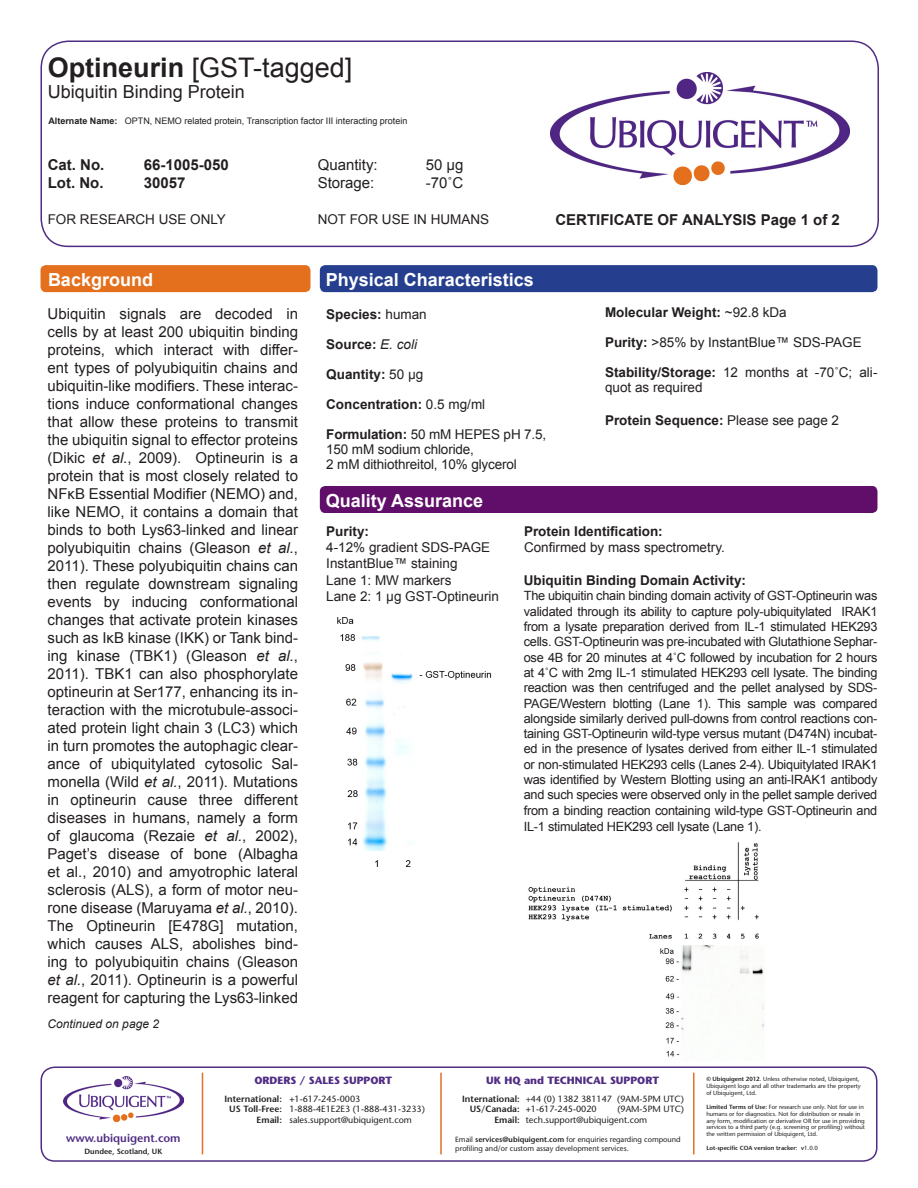
<style>
.page{position:relative;width:918px;height:1188px;background:#fff}
.page>*{position:absolute;margin:0;border:0;box-sizing:border-box;transform-origin:0 0}
.t1{font:27px "Arial";color:#231f20}
.t2{font:700 18px "Arial";color:#fff}
.t3{font:18px "Arial";color:#231f20}
.t4{font:15px/18px "Arial";color:#231f20;text-align:justify}
.t5{font:700 15px "Arial";color:#231f20}
.t6{font:13.5px/15px "Arial";color:#231f20}
.t7{font:700 13.5px "Arial";color:#231f20}
.t8{font:12.75px/15.3px "Arial";letter-spacing:-.02em;color:#231f20;text-align:justify}
.t9{font:italic 12px "Arial";color:#231f20}
.t10{font:600 11.4px "Stone Sans";color:#502d84}
.t11{font:700 10.5px "Stone Sans";color:#502d84}
.t12{font:9px/10.8px "Stone Sans";color:#231f20}
.t13{font:9px "Arial";color:#231f20}
.t14{font:600 9px "Stone Sans";color:#231f20}
.t15{font:7.5px/9px "Stone Sans";color:#231f20}
.t16{font:600 7.5px "Stone Sans";color:#231f20}
.t17{font:6px/6.9px "Stone Sans";color:#231f20}
.t18{font:600 6px "Stone Sans";color:#231f20}
.s1{font-weight:700}
.s2{font-style:italic}
.s3{font-weight:400}
.s4{font-weight:400;font-style:italic}
.s5{font-weight:600}
</style>
<div class="page">
<div style="left:40px;top:40px;width:839px;height:207px;border:2px solid #502d84;border-radius:27px"></div>
<img style="left:550px;top:73px;width:299px;height:112px">
<div style="left:40px;top:1066px;width:838px;height:96px;border:2px solid #502d84;border-radius:14px"></div>
<hr style="left:202px;top:1073px;width:1px;height:81px;background:#e37024">
<hr style="left:440px;top:1073px;width:2px;height:81px;background:#e37024">
<hr style="left:693px;top:1073px;width:1px;height:81px;background:#e37024">
<img style="left:64px;top:1077px;width:120px;height:44px">
<img style="left:337px;top:617px;width:155px;height:250px">
<div style="left:41px;top:265px;width:269px;height:27px;background:#e4701e;border-radius:5px"></div>
<div style="left:320px;top:265px;width:557px;height:27px;background:#253f8e;border-radius:5px"></div>
<div style="left:320px;top:486px;width:557px;height:27px;background:#600e69;border-radius:5px"></div>
<img style="left:528px;top:842px;width:236px;height:215px">
<p class="t1" style="left:48px;top:49px;width:306px"><span class="s1">Optineurin</span> [GST-tagged]</p>
<p class="t3" style="left:48px;top:80px;width:199px">Ubiquitin Binding Protein</p>
<p class="t13" style="left:48px;top:115px;width:361px"><span class="s1">Alternate Name:</span> OPTN, NEMO related protein, Transcription factor III interacting protein</p>
<p class="t5" style="left:48px;top:155px;width:58px">Cat. No.</p>
<p class="t5" style="left:144px;top:155px;width:87px">66-1005-050</p>
<p class="t4" style="left:318px;top:156px;width:62px">Quantity:</p>
<p class="t4" style="left:426px;top:156px;width:39px">50 µg</p>
<p class="t5" style="left:48px;top:173px;width:57px">Lot. No.</p>
<p class="t5" style="left:144px;top:173px;width:43px">30057</p>
<p class="t4" style="left:318px;top:174px;width:58px">Storage:</p>
<p class="t4" style="left:426px;top:174px;width:39px">-70˚C</p>
<p class="t6" style="left:48px;top:212px;width:180px">FOR RESEARCH USE ONLY</p>
<p class="t6" style="left:318px;top:212px;width:173px">NOT FOR USE IN HUMANS</p>
<p class="t2" style="left:48px;top:268px;width:107px">Background</p>
<p class="t2" style="left:326px;top:268px;width:210px">Physical Characteristics</p>
<p class="t5" style="left:555px;top:209px;width:286px">CERTIFICATE OF ANALYSIS Page 1 of 2</p>
<p class="t4" style="left:48px;top:305px;width:252px">Ubiquitin signals are decoded in cells by at least 200 ubiquitin binding proteins, which interact with differ&shy;ent types of polyubiquitin chains and ubiquitin-like modifiers. These interac&shy;tions induce conformational changes that allow these proteins to transmit the ubiquitin signal to effector proteins (Dikic <span class="s2">et al.</span>, 2009). Optineurin is a protein that is most closely related to NFκB Essential Modifier (NEMO) and, like NEMO, it contains a domain that binds to both Lys63-linked and linear polyubiquitin chains (Gleason <span class="s2">et al.</span>, 2011). These polyubiquitin chains can then regulate downstream signaling events by inducing conformational changes that activate protein kinases such as IκB kinase (IKK) or Tank bind&shy;ing kinase (TBK1) (Gleason <span class="s2">et al.</span>, 2011). TBK1 can also phosphorylate optineurin at Ser177, enhancing its in&shy;teraction with the microtubule-associ&shy;ated protein light chain 3 (LC3) which in turn promotes the autophagic clear&shy;ance of ubiquitylated cytosolic Sal&shy;monella (Wild <span class="s2">et al.</span>, 2011). Mutations in optineurin cause three different diseases in humans, namely a form of glaucoma (Rezaie <span class="s2">et al.</span>, 2002), Paget’s disease of bone (Albagha et al., 2010) and amyotrophic lateral sclerosis (ALS), a form of motor neu&shy;rone disease (Maruyama <span class="s2">et al.</span>, 2010).<br>The Optineurin [E478G] mutation, which causes ALS, abolishes bind&shy;ing to polyubiquitin chains (Gleason <span class="s2">et al.</span>, 2011). Optineurin is a powerful reagent for capturing the Lys63-linked</p>
<p class="t9" style="left:48px;top:1016px;width:113px">Continued on page 2</p>
<p class="t7" style="left:326px;top:305px;width:102px">Species: <span class="s3">human</span></p>
<p class="t7" style="left:326px;top:335px;width:92px">Source: <span class="s4">E. coli</span></p>
<p class="t7" style="left:326px;top:365px;width:99px">Quantity: <span class="s3">50 μg</span></p>
<p class="t7" style="left:326px;top:395px;width:161px">Concentration: <span class="s3">0.5 mg/ml</span></p>
<p class="t6" style="left:326px;top:427px;width:222px"><span class="s1">Formulation:</span> 50 mM HEPES pH 7.5,<br>150 mM sodium chloride,<br>2 mM dithiothreitol, 10% glycerol</p>
<p class="t2" style="left:326px;top:489px;width:159px">Quality Assurance</p>
<p class="t7" style="left:605px;top:304px;width:183px">Molecular Weight: <span class="s3">~92.8 kDa</span></p>
<p class="t6" style="left:605px;top:335px;width:258px"><span class="s1">Purity:</span> &gt;85% by InstantBlue™ SDS-PAGE</p>
<p class="t6" style="left:605px;top:365px;width:274px"><span class="s1">Stability/Storage:</span> 12 months at -70˚C; ali&shy;quot as required</p>
<p class="t7" style="left:605px;top:411px;width:236px">Protein Sequence: <span class="s3">Please see page 2</span></p>
<p class="t7" style="left:524px;top:522px;width:140px">Protein Identification:</p>
<p class="t6" style="left:524px;top:540px;width:202px">Confirmed by mass spectrometry.</p>
<p class="t7" style="left:326px;top:522px;width:44px">Purity:</p>
<p class="t6" style="left:326px;top:540px;width:166px">4-12% gradient SDS-PAGE</p>
<p class="t6" style="left:326px;top:556px;width:133px">InstantBlue™ staining</p>
<p class="t6" style="left:326px;top:572px;width:174px;line-height:16.2px">Lane 1: MW markers<br>Lane 2: 1 µg GST-Optineurin</p>
<p class="t7" style="left:524px;top:571px;width:224px">Ubiquitin Binding Domain Activity:</p>
<p class="t8" style="left:524px;top:588px;width:355px">The ubiquitin chain binding domain activity of GST-Optineurin was validated through its ability to capture poly-ubiquitylated IRAK1 from a lysate preparation derived from IL-1 stimulated HEK293 cells. GST-Optineurin was pre-incubated with Glutathione Sephar&shy;ose 4B for 20 minutes at 4˚C followed by incubation for 2 hours at 4˚C with 2mg IL-1 stimulated HEK293 cell lysate. The binding reaction was then centrifuged and the pellet analysed by SDS-PAGE/Western blotting (Lane 1). This sample was compared alongside similarly derived pull-downs from control reactions con&shy;taining GST-Optineurin wild-type versus mutant (D474N) incubat&shy;ed in the presence of lysates derived from either IL-1 stimulated or non-stimulated HEK293 cells (Lanes 2-4). Ubiquitylated IRAK1 was identified by Western Blotting using an anti-IRAK1 antibody and such species were observed only in the pellet sample derived from a binding reaction containing wild-type GST-Optineurin and IL-1 stimulated HEK293 cell lysate (Lane 1).</p>
<p class="t10" style="left:66px;top:1131px;width:116px">www.ubiquigent.com</p>
<p class="t16" style="left:85px;top:1147px;width:79px">Dundee, Scotland, UK</p>
<p class="t11" style="left:254px;top:1074px;width:139px">ORDERS / SALES SUPPORT</p>
<p class="t14" style="left:224px;top:1093px;width:138px">International: +<span class="s3">1-617-245-0003</span></p>
<p class="t12" style="left:229px;top:1104px;width:197px"><span class="s5">US Toll-Free:</span> 1-888-4E1E2E3 (1-888-431-3233)</p>
<p class="t12" style="left:257px;top:1115px;width:157px"><span class="s5">Email:</span> sales.support@ubiquigent.com</p>
<p class="t11" style="left:486px;top:1074px;width:174px">UK HQ and TECHNICAL SUPPORT</p>
<p class="t12" style="left:470px;top:1093px;width:216px;text-indent:-8px"><span class="s5">International:</span> +44 (0) 1382 381147 (9AM-5PM UTC)<br><span class="s5">US/Canada: +</span>1-617-245-0020</p>
<p class="t12" style="left:494px;top:1104px;width:191px;text-indent:123px">(9AM-5PM UTC)<br><span class="s5">Email:</span> tech.support@ubiquigent.com</p>
<p class="t15" style="left:455px;top:1134px;width:227px">Email <span class="s5">services@ubiquigent.com</span> for enquiries regarding compound profiling and/or custom assay development services.</p>
<p class="t17" style="left:706px;top:1076px;width:156px"><span class="s5">© Ubiquigent 2012</span>. Unless otherwise noted, Ubiquigent,<br>Ubiquigent logo and all other trademarks are the property of Ubiquigent, Ltd.</p>
<p class="t17" style="left:706px;top:1103px;width:160px"><span class="s5">Limited Terms of Use:</span> For research use only. Not for use in humans or for diagnostics. Not for distribution or resale in any form, modification or derivative OR for use in providing services to a third party (e.g. screening or profiling) without the written permission of Ubiquigent, Ltd.</p>
<p class="t18" style="left:706px;top:1144px;width:113px">Lot-specific COA version tracker: v<span class="s3">1.0.0</span></p>
</div>
